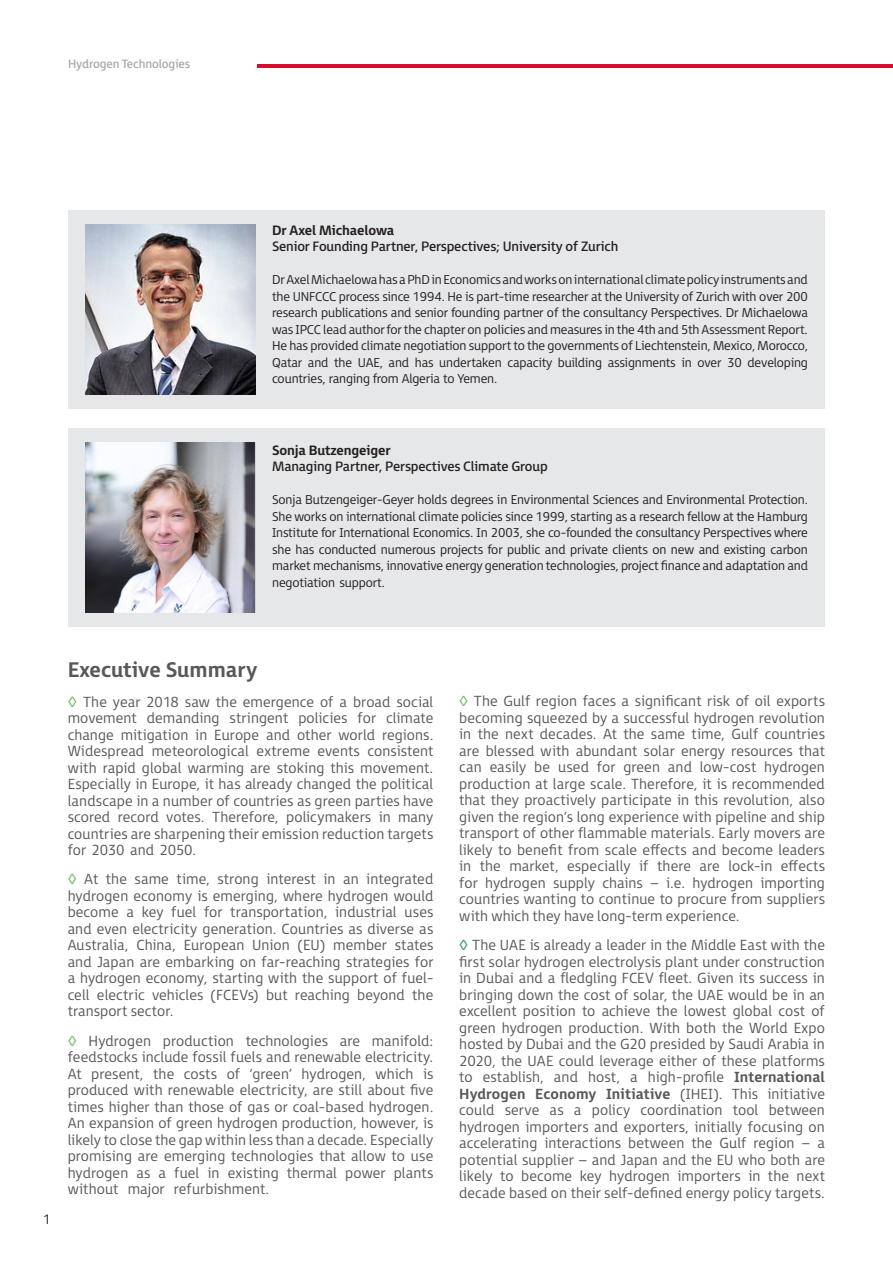
<style>
.page{position:relative;width:893px;height:1263px;background:#fff}
.page>*{position:absolute;margin:0;border:0;box-sizing:border-box;transform-origin:0 0}
.TITLES{font:700 21px "FS Millbank";color:#57585a}
.body_text{font:300 14.55px/16.5px "FS Millbank";letter-spacing:.005em;color:#57585a;text-align:justify}
.t1{font:13.5px "FS Millbank";letter-spacing:-.01em;color:#231f20}
.t2{font:700 13.5px "FS Millbank";letter-spacing:-.01em;color:#231f20}
.t3{font:300 13.5px "FS Millbank";color:#231f20}
.t4{font:300 12.75px/16.5px "FS Millbank";letter-spacing:-.01em;color:#231f20;text-align:justify}
.t5{font:12px "FS Millbank";letter-spacing:-.01em;color:#a8a9ad}
.s1{font-size:15px;color:#6eba66}
.s2{color:#6eba66}
.s3{color:#359b63}
.s4{font-weight:700}
</style>
<div class="page">
<hr style="left:257px;top:64px;width:636px;height:4px;background:#d30d2b">
<div style="left:68px;top:428px;width:757px;height:199px;background:#e6e7e9"></div>
<img style="left:86px;top:442px;width:169px;height:170px">
<div style="left:68px;top:210px;width:757px;height:199px;background:#e6e7e9"></div>
<img style="left:85px;top:224px;width:170px;height:170px">
<p class="t5" style="left:68px;top:54px;width:124px">Hydrogen Technologies</p>
<p class="t2" style="left:272px;top:219px;width:124px">Dr Axel Michaelowa</p>
<p class="t1" style="left:272px;top:235px;width:348px">Senior Founding Partner, Perspectives; University of Zurich</p>
<p class="t4" style="left:272px;top:270px;width:537px">Dr Axel Michaelowa has a PhD in Economics and works on international climate policy instruments and the UNFCCC process since 1994. He is part-time researcher at the University of Zurich with over 200 research publications and senior founding partner of the consultancy Perspectives. Dr Michaelowa was IPCC lead author for the chapter on policies and measures in the 4th and 5th Assessment Report.<br>He has provided climate negotiation support to the governments of Liechtenstein, Mexico, Morocco, Qatar and the UAE, and has undertaken capacity building assignments in over 30 developing countries, ranging from Algeria to Yemen.</p>
<p class="t2" style="left:272px;top:439px;width:120px">Sonja Butzengeiger</p>
<p class="t1" style="left:272px;top:455px;width:277px">Managing Partner, Perspectives Climate Group</p>
<p class="t4" style="left:272px;top:490px;width:537px">Sonja Butzengeiger-Geyer holds degrees in Environmental Sciences and Environmental Protection.<br>She works on international climate policies since 1999, starting as a research fellow at the Hamburg Institute for International Economics. In 2003, she co-founded the consultancy Perspectives where she has conducted numerous projects for public and private clients on new and existing carbon market mechanisms, innovative energy generation technologies, project finance and adaptation and negotiation support.</p>
<p class="t3" style="left:43px;top:1209px;width:9px">1</p>
<p class="TITLES" style="left:68px;top:652px;width:191px">Executive Summary</p>
<p class="body_text" style="left:68px;top:692px;width:367px"><span class="s1">◊</span> The year 2018 saw the emergence of a broad social movement demanding stringent policies for climate change mitigation in Europe and other world regions.<br>Widespread meteorological extreme events consistent with rapid global warming are stoking this movement.<br>Especially in Europe, it has already changed the political landscape in a number of countries as green parties have scored record votes. Therefore, policymakers in many countries are sharpening their emission reduction targets for 2030 and 2050.</p>
<p class="body_text" style="left:68px;top:869px;width:367px"><span class="s2">◊</span> At the same time, strong interest in an integrated hydrogen economy is emerging, where hydrogen would become a key fuel for transportation, industrial uses and even electricity generation. Countries as diverse as Australia, China, European Union (EU) member states and Japan are embarking on far-reaching strategies for a hydrogen economy, starting with the support of fuel&shy;cell electric vehicles (FCEVs) but reaching beyond the transport sector.</p>
<p class="body_text" style="left:68px;top:1031px;width:367px"><span class="s2">◊</span> Hydrogen production technologies are manifold: feedstocks include fossil fuels and renewable electricity.<br>At present, the costs of ‘green’ hydrogen, which is produced with renewable electricity, are still about five times higher than those of gas or coal-based hydrogen.<br>An expansion of green hydrogen production, however, is likely to close the gap within less than a decade. Especially promising are emerging technologies that allow to use hydrogen as a fuel in existing thermal power plants without major refurbishment.</p>
<p class="body_text" style="left:459px;top:691px;width:367px"><span class="s2">◊</span> The Gulf region faces a significant risk of oil exports becoming squeezed by a successful hydrogen revolution in the next decades. At the same time, Gulf countries are blessed with abundant solar energy resources that can easily be used for green and low-cost hydrogen production at large scale. Therefore, it is recommended that they proactively participate in this revolution, also given the region’s long experience with pipeline and ship transport of other flammable materials. Early movers are likely to benefit from scale effects and become leaders in the market, especially if there are lock-in effects for hydrogen supply chains – i.e. hydrogen importing countries wanting to continue to procure from suppliers with which they have long-term experience.</p>
<p class="body_text" style="left:459px;top:935px;width:367px"><span class="s3">◊</span> The UAE is already a leader in the Middle East with the first solar hydrogen electrolysis plant under construction in Dubai and a fledgling FCEV fleet. Given its success in bringing down the cost of solar, the UAE would be in an excellent position to achieve the lowest global cost of green hydrogen production. With both the World Expo hosted by Dubai and the G20 presided by Saudi Arabia in 2020, the UAE could leverage either of these platforms to establish, and host, a high-profile <span class="s4">International Hydrogen Economy Initiative</span> (IHEI). This initiative could serve as a policy coordination tool between hydrogen importers and exporters, initially focusing on accelerating interactions between the Gulf region – a potential supplier – and Japan and the EU who both are likely to become key hydrogen importers in the next decade based on their self-defined energy policy targets.</p>
</div>
